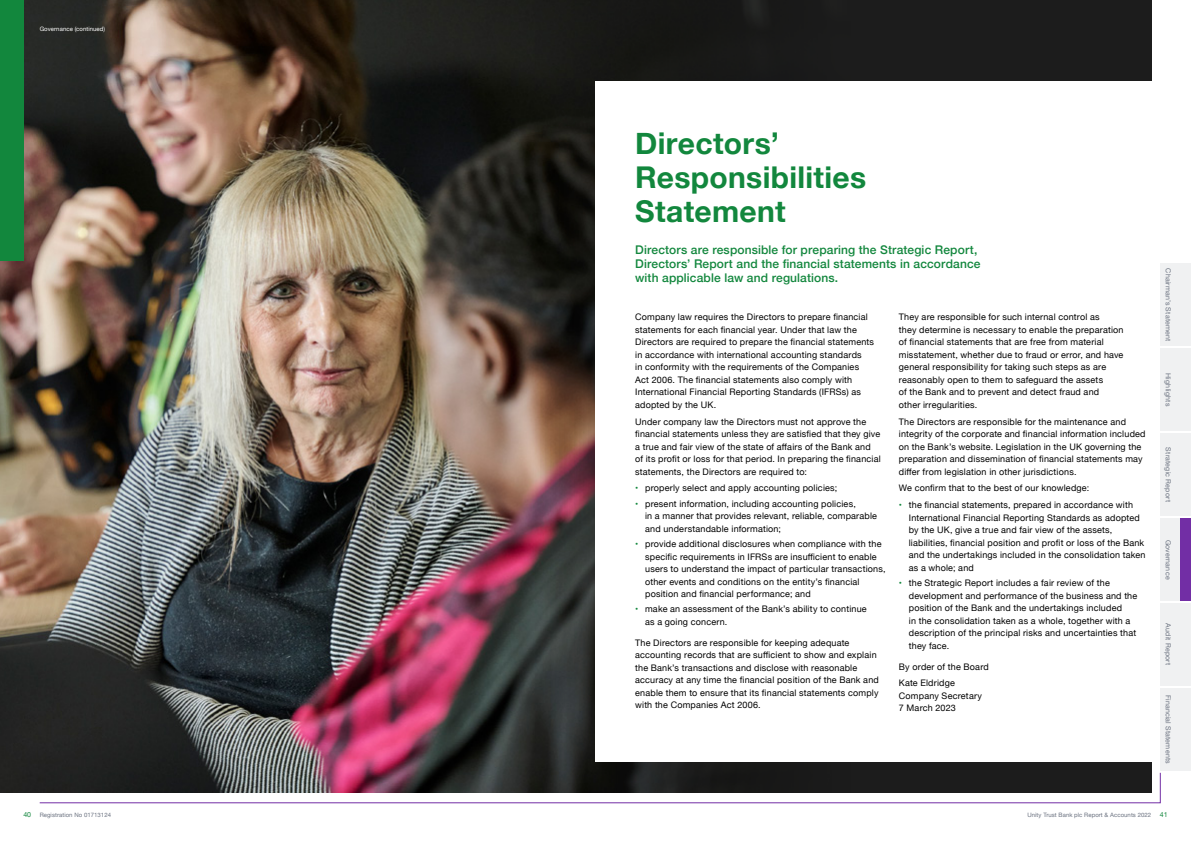
<style>
.page{position:relative;width:1191px;height:842px;background:#fff}
.page>*{position:absolute;margin:0;border:0;box-sizing:border-box;transform-origin:0 0}
.H1_Page_Title_30pt_B{font:700 30px/34px "Helvetica Neue";letter-spacing:.01em;color:#12873d}
.H2_Body_Intro_12pt_M{font:500 12px/14px "Helvetica Neue";letter-spacing:.01em;color:#12873d}
.Body_Copy_9pt_BLK_Re{font:9px/12.5px "Helvetica Neue";letter-spacing:.02em;color:#000}
.t1{font:7px "Helvetica Neue";letter-spacing:.03em;color:#6b7280}
.t2{font:6px "Helvetica Neue";letter-spacing:.01em;color:#6b7280}
.Footer_Legals_6pt_43{font:6px "Helvetica Neue";letter-spacing:.01em;color:#fff}
.s1{color:#12873d}
.s2{font-size:7px;color:#12873d}
</style>
<div class="page">
<div style="left:0;top:0;width:1151px;height:792px;background:#1c1c1c"></div>
<img style="left:0;top:0;width:851px;height:772px">
<div style="left:595px;top:81px;width:596px;height:680px;background:#fff"></div>
<div style="left:0;top:0;width:24px;height:261px;background:#12873d"></div>
<div style="left:1159px;top:264px;width:32px;height:82px;background:#f0f1f2"></div>
<div style="left:1159px;top:348px;width:32px;height:83px;background:#f0f1f2"></div>
<div style="left:1159px;top:433px;width:32px;height:83px;background:#f0f1f2"></div>
<div style="left:1159px;top:603px;width:32px;height:82px;background:#f0f1f2"></div>
<div style="left:1159px;top:518px;width:32px;height:83px;background:#f0f1f2"></div>
<div style="left:1159px;top:688px;width:32px;height:82px;background:#f0f1f2"></div>
<div style="left:1179px;top:518px;width:12px;height:83px;background:#722ea5"></div>
<svg style="left:39px;top:772px;width:1122px;height:32px"></svg>
<p class="Footer_Legals_6pt_43" style="left:40px;top:24px;width:67px">Governance (continued)</p>
<p class="H1_Page_Title_30pt_B" style="left:635px;top:127px;width:232px">Directors’<br>Responsibilities<br>Statement</p>
<p class="H2_Body_Intro_12pt_M" style="left:635px;top:242px;width:347px">Directors are responsible for preparing the Strategic Report,<br>Directors’ Report and the financial statements in accordance with applicable law and regulations.</p>
<p class="Body_Copy_9pt_BLK_Re" style="left:635px;top:311px;width:240px">Company law requires the Directors to prepare financial statements for each financial year. Under that law the Directors are required to prepare the financial statements in accordance with international accounting standards<br>in conformity with the requirements of the Companies Act 2006. The financial statements also comply with International Financial Reporting Standards (IFRSs) as adopted by the UK.</p>
<p class="Body_Copy_9pt_BLK_Re" style="left:635px;top:416px;width:247px">Under company law the Directors must not approve the financial statements unless they are satisfied that they give a true and fair view of the state of affairs of the Bank and of its profit or loss for that period. In preparing the financial statements, the Directors are required to:</p>
<p class="Body_Copy_9pt_BLK_Re" style="left:635px;top:482px;width:204px"><span class="s1">•</span> properly select and apply accounting policies;</p>
<p class="Body_Copy_9pt_BLK_Re" style="left:645px;top:498px;width:233px;text-indent:-10px"><span class="s1">•</span> present information, including accounting policies,<br>in a manner that provides relevant, reliable, comparable and understandable information;</p>
<p class="Body_Copy_9pt_BLK_Re" style="left:645px;top:538px;width:242px;text-indent:-10px"><span class="s1">•</span> provide additional disclosures when compliance with the specific requirements in IFRSs are insufficient to enable users to understand the impact of particular transactions, other events and conditions on the entity’s financial position and financial performance; and</p>
<p class="Body_Copy_9pt_BLK_Re" style="left:645px;top:603px;width:223px;text-indent:-10px"><span class="s1">•</span> make an assessment of the Bank’s ability to continue as a going concern.</p>
<p class="Body_Copy_9pt_BLK_Re" style="left:635px;top:637px;width:245px">The Directors are responsible for keeping adequate accounting records that are sufficient to show and explain the Bank’s transactions and disclose with reasonable accuracy at any time the financial position of the Bank and enable them to ensure that its financial statements comply with the Companies Act 2006.</p>
<p class="Body_Copy_9pt_BLK_Re" style="left:899px;top:311px;width:226px">They are responsible for such internal control as<br>they determine is necessary to enable the preparation of financial statements that are free from material misstatement, whether due to fraud or error, and have general responsibility for taking such steps as are reasonably open to them to safeguard the assets<br>of the Bank and to prevent and detect fraud and<br>other irregularities.</p>
<p class="Body_Copy_9pt_BLK_Re" style="left:899px;top:416px;width:248px">The Directors are responsible for the maintenance and integrity of the corporate and financial information included on the Bank’s website. Legislation in the UK governing the preparation and dissemination of financial statements may differ from legislation in other jurisdictions.</p>
<p class="Body_Copy_9pt_BLK_Re" style="left:899px;top:482px;width:192px">We confirm that to the best of our knowledge:</p>
<p class="Body_Copy_9pt_BLK_Re" style="left:909px;top:499px;width:238px;text-indent:-10px"><span class="s1">•</span> the financial statements, prepared in accordance with International Financial Reporting Standards as adopted by the UK, give a true and fair view of the assets, liabilities, financial position and profit or loss of the Bank and the undertakings included in the consolidation taken as a whole; and</p>
<p class="Body_Copy_9pt_BLK_Re" style="left:909px;top:577px;width:230px;text-indent:-10px"><span class="s1">•</span> the Strategic Report includes a fair review of the development and performance of the business and the position of the Bank and the undertakings included<br>in the consolidation taken as a whole, together with a description of the principal risks and uncertainties that they face.</p>
<p class="Body_Copy_9pt_BLK_Re" style="left:899px;top:661px;width:91px">By order of the Board</p>
<p class="Body_Copy_9pt_BLK_Re" style="left:899px;top:677px;width:85px">Kate Eldridge<br>Company Secretary<br>7 March 2023</p>
<p class="t1" style="left:1173px;top:268px;width:75px;rotate:90deg">Chairman’s Statement</p>
<p class="t1" style="left:1173px;top:373px;width:35px;rotate:90deg">Highlights</p>
<p class="t1" style="left:1173px;top:447px;width:56px;rotate:90deg">Strategic Report</p>
<p class="t1" style="left:1173px;top:539px;width:41px;rotate:90deg">Governance</p>
<p class="t1" style="left:1173px;top:623px;width:43px;rotate:90deg">Audit Report</p>
<p class="t1" style="left:1173px;top:695px;width:71px;rotate:90deg">Financial Statements</p>
<p class="t2" style="left:23px;top:810px;width:89px"><span class="s2">40</span> Registration No 01713124</p>
<p class="t2" style="left:1027px;top:810px;width:142px">Unity Trust Bank plc Report &amp; Accounts 2022 <span class="s2">41</span></p>
</div>
